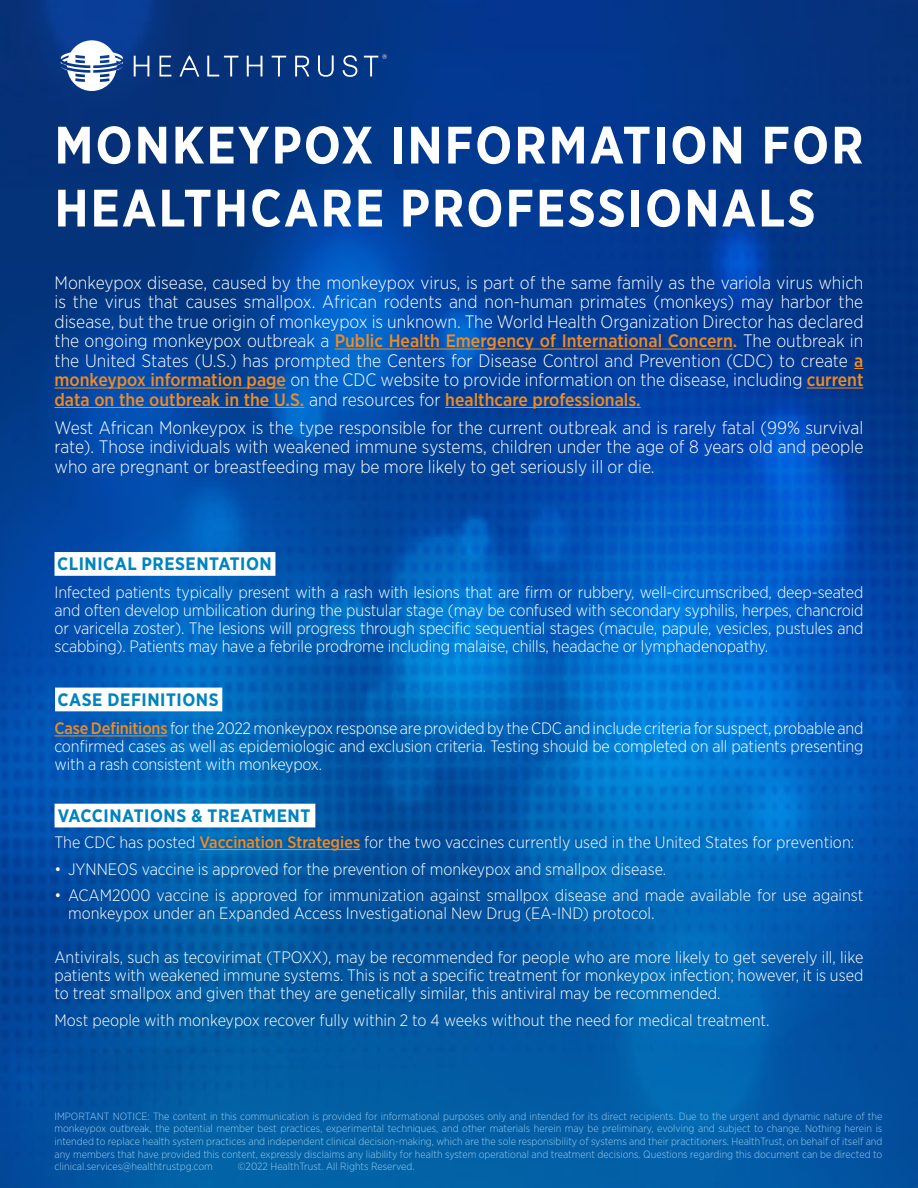
<style>
.page{position:relative;width:918px;height:1188px;background:#fff}
.page>*{position:absolute;margin:0;border:0;box-sizing:border-box;transform-origin:0 0}
.t1{font:700 52.5px/63px "Gotham Narrow";letter-spacing:.04em;color:#fff}
.Bullets{font:300 18px/19.5px "Gotham Narrow";color:#fff;text-align:justify}
.Bullets-2{font:700 18px "Gotham Narrow";letter-spacing:.03em;color:#0083bf}
.Bullets-3{font:300 16.5px/18px "Gotham Narrow";color:#fff;text-align:justify}
.t2{font:300 10.5px/12.6px "Gotham Narrow";color:#99caea;text-align:justify}
.s1{font-weight:500;color:#f08b21}
</style>
<div class="page">
<img style="left:0;top:0;width:918px;height:1188px">
<svg style="left:61px;top:40px;width:62px;height:51px"></svg>
<svg style="left:180px;top:56px;width:19px;height:21px"></svg>
<svg style="left:160px;top:56px;width:11px;height:20px"></svg>
<svg style="left:134px;top:56px;width:15px;height:20px"></svg>
<svg style="left:247px;top:56px;width:15px;height:20px"></svg>
<svg style="left:272px;top:56px;width:14px;height:20px"></svg>
<svg style="left:318px;top:55px;width:16px;height:22px"></svg>
<svg style="left:343px;top:55px;width:14px;height:22px"></svg>
<svg style="left:295px;top:56px;width:14px;height:20px"></svg>
<svg style="left:207px;top:56px;width:31px;height:20px"></svg>
<svg style="left:364px;top:54px;width:23px;height:22px"></svg>
<hr style="left:335px;top:349px;width:398px;height:1px;background:#f08b21">
<hr style="left:55px;top:388px;width:231px;height:1px;background:#f08b21">
<hr style="left:807px;top:388px;width:56px;height:1px;background:#f08b21">
<hr style="left:55px;top:407px;width:249px;height:1px;background:#f08b21">
<hr style="left:445px;top:407px;width:196px;height:1px;background:#f08b21">
<div style="left:55px;top:552px;width:220px;height:24px;background:#fff;border:2px solid #fff"></div>
<hr style="left:55px;top:736px;width:112px;height:1px;background:#f08b21">
<div style="left:55px;top:688px;width:167px;height:23px;background:#fff"></div>
<hr style="left:200px;top:849px;width:160px;height:1px;background:#f08b21">
<div style="left:55px;top:804px;width:260px;height:23px;background:#fff"></div>
<p class="t1" style="left:55px;top:113px;width:810px">MONKEYPOX INFORMATION FOR<br>HEALTHCARE PROFESSIONALS</p>
<p class="Bullets" style="left:55px;top:272px;width:811px">Monkeypox disease, caused by the monkeypox virus, is part of the same family as the variola virus which is the virus that causes smallpox. African rodents and non-human primates (monkeys) may harbor the disease, but the true origin of monkeypox is unknown. The World Health Organization Director has declared the ongoing monkeypox outbreak a <span class="s1">Public Health Emergency of International Concern.</span> The outbreak in the United States (U.S.) has prompted the Centers for Disease Control and Prevention (CDC) to create <span class="s1">a monkeypox information page</span> on the CDC website to provide information on the disease, including <span class="s1">current data on the outbreak in the U.S.</span> and resources for <span class="s1">healthcare professionals.</span></p>
<p class="Bullets" style="left:55px;top:417px;width:810px">West African Monkeypox is the type responsible for the current outbreak and is rarely fatal (99% survival rate). Those individuals with weakened immune systems, children under the age of 8 years old and people who are pregnant or breastfeeding may be more likely to get seriously ill or die.</p>
<p class="Bullets-2" style="left:57px;top:553px;width:216px">CLINICAL PRESENTATION</p>
<p class="Bullets-3" style="left:55px;top:582px;width:810px">Infected patients typically present with a rash with lesions that are firm or rubbery, well-circumscribed, deep-seated and often develop umbilication during the pustular stage (may be confused with secondary syphilis, herpes, chancroid or varicella zoster). The lesions will progress through specific sequential stages (macule, papule, vesicles, pustules and scabbing). Patients may have a febrile prodrome including malaise, chills, headache or lymphadenopathy.</p>
<p class="Bullets-2" style="left:58px;top:688px;width:163px">CASE DEFINITIONS</p>
<p class="Bullets-3" style="left:55px;top:719px;width:811px"><span class="s1">Case Definitions</span> for the 2022 monkeypox response are provided by the CDC and include criteria for suspect, probable and confirmed cases as well as epidemiologic and exclusion criteria. Testing should be completed on all patients presenting with a rash consistent with monkeypox.</p>
<p class="Bullets-2" style="left:58px;top:804px;width:254px">VACCINATIONS &amp; TREATMENT</p>
<p class="Bullets-3" style="left:55px;top:833px;width:801px">The CDC has posted <span class="s1">Vaccination Strategies</span> for the two vaccines currently used in the United States for prevention:</p>
<p class="Bullets-3" style="left:55px;top:859px;width:613px">• JYNNEOS vaccine is approved for the prevention of monkeypox and smallpox disease.</p>
<p class="Bullets-3" style="left:68px;top:886px;width:797px;text-indent:-14px">• ACAM2000 vaccine is approved for immunization against smallpox disease and made available for use against monkeypox under an Expanded Access Investigational New Drug (EA-IND) protocol.</p>
<p class="Bullets-3" style="left:55px;top:948px;width:810px">Antivirals, such as tecovirimat (TPOXX), may be recommended for people who are more likely to get severely ill, like patients with weakened immune systems. This is not a specific treatment for monkeypox infection; however, it is used to treat smallpox and given that they are genetically similar, this antiviral may be recommended.</p>
<p class="Bullets-3" style="left:55px;top:1011px;width:717px">Most people with monkeypox recover fully within 2 to 4 weeks without the need for medical treatment.</p>
<p class="t2" style="left:55px;top:1109px;width:829px">IMPORTANT NOTICE: The content in this communication is provided for informational purposes only and intended for its direct recipients. Due to the urgent and dynamic nature of the monkeypox outbreak, the potential member best practices, experimental techniques, and other materials herein may be preliminary, evolving and subject to change. Nothing herein is intended to replace health system practices and independent clinical decision-making, which are the sole responsibility of systems and their practitioners. HealthTrust, on behalf of itself and any members that have provided this content, expressly disclaims any liability for health system operational and treatment decisions. Questions regarding this document can be directed to clinical.services@healthtrustpg.com</p>
<p class="t2" style="left:238px;top:1160px;width:178px">©2022 HealthTrust. All Rights Reserved.</p>
</div>
